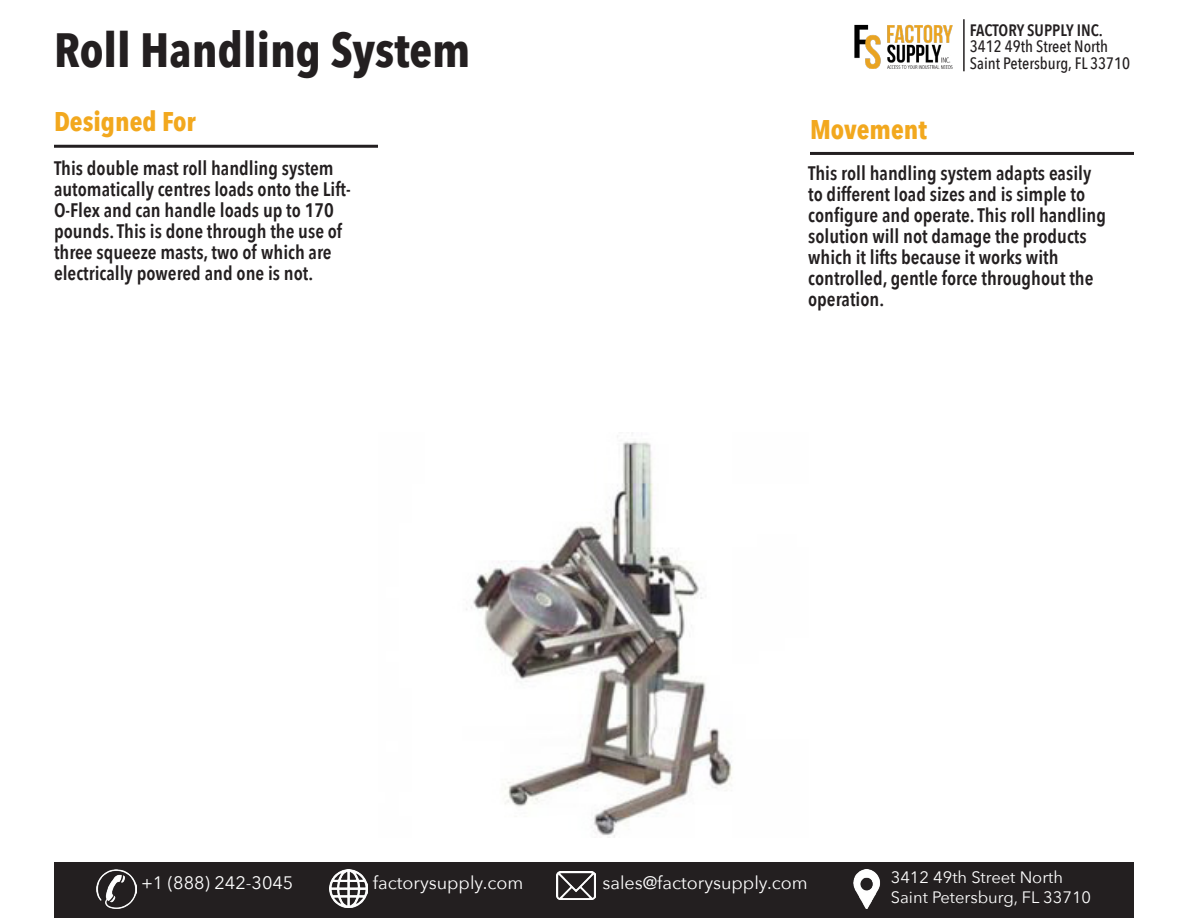
<style>
.page{position:relative;width:1188px;height:918px;background:#fff}
.page>*{position:absolute;margin:0;border:0;box-sizing:border-box;transform-origin:0 0}
.t1{font:700 48px "Avenir Next Condensed";color:#231f20}
.t2{font:700 27px "Avenir Next Condensed";color:#f2a81e}
.t3{font:600 19.5px/21px "Avenir Next Condensed";color:#231f20}
.t4{font:18px "Avenir Next";color:#fff}
.t5{font:500 16.5px/16.5px "Avenir Next Condensed";color:#231f20}
.t6{font:16.5px/19.8px "Avenir Next";color:#fff}
.t7{font:600 16.5px "Avenir Next Condensed";color:#231f20}
</style>
<div class="page">
<hr style="left:54px;top:145px;width:324px;height:3px;background:#231f20">
<img style="left:854px;top:24px;width:99px;height:45px">
<hr style="left:963px;top:19px;width:2px;height:52px;background:#231f20">
<div style="left:54px;top:863px;width:1080px;height:55px;background:#231f20"></div>
<img style="left:97px;top:869px;width:39px;height:39px">
<img style="left:329px;top:869px;width:39px;height:39px">
<img style="left:556px;top:871px;width:40px;height:29px">
<img style="left:853px;top:869px;width:27px;height:39px">
<hr style="left:810px;top:152px;width:324px;height:3px;background:#231f20">
<img style="left:466px;top:432px;width:266px;height:405px">
<h1 class="t1" style="left:54px;top:21px;width:418px">Roll Handling System</h1>
<h2 class="t2" style="left:54px;top:105px;width:143px">Designed For</h2>
<p class="t3" style="left:54px;top:157px;width:298px">This double mast roll handling system automatically centres loads onto the Lift-O-Flex and can handle loads up to 170 pounds. This is done through the use of three squeeze masts, two of which are electrically powered and one is not.</p>
<p class="t7" style="left:970px;top:16px;width:135px">FACTORY SUPPLY INC.</p>
<p class="t5" style="left:970px;top:38px;width:162px">3412 49th Street North<br>Saint Petersburg, FL 33710</p>
<h2 class="t2" style="left:810px;top:113px;width:118px">Movement</h2>
<p class="t3" style="left:808px;top:162px;width:299px">This roll handling system adapts easily to different load sizes and is simple to configure and operate. This roll handling solution will not damage the products which it lifts because it works with controlled, gentle force throughout the operation.</p>
<p class="t4" style="left:141px;top:868px;width:154px">+1 (888) 242-3045</p>
<p class="t4" style="left:373px;top:867px;width:152px">factorysupply.com</p>
<p class="t4" style="left:602px;top:867px;width:207px">sales@factorysupply.com</p>
<p class="t6" style="left:891px;top:867px;width:202px">3412 49th Street North<br>Saint Petersburg, FL 33710</p>
</div>
